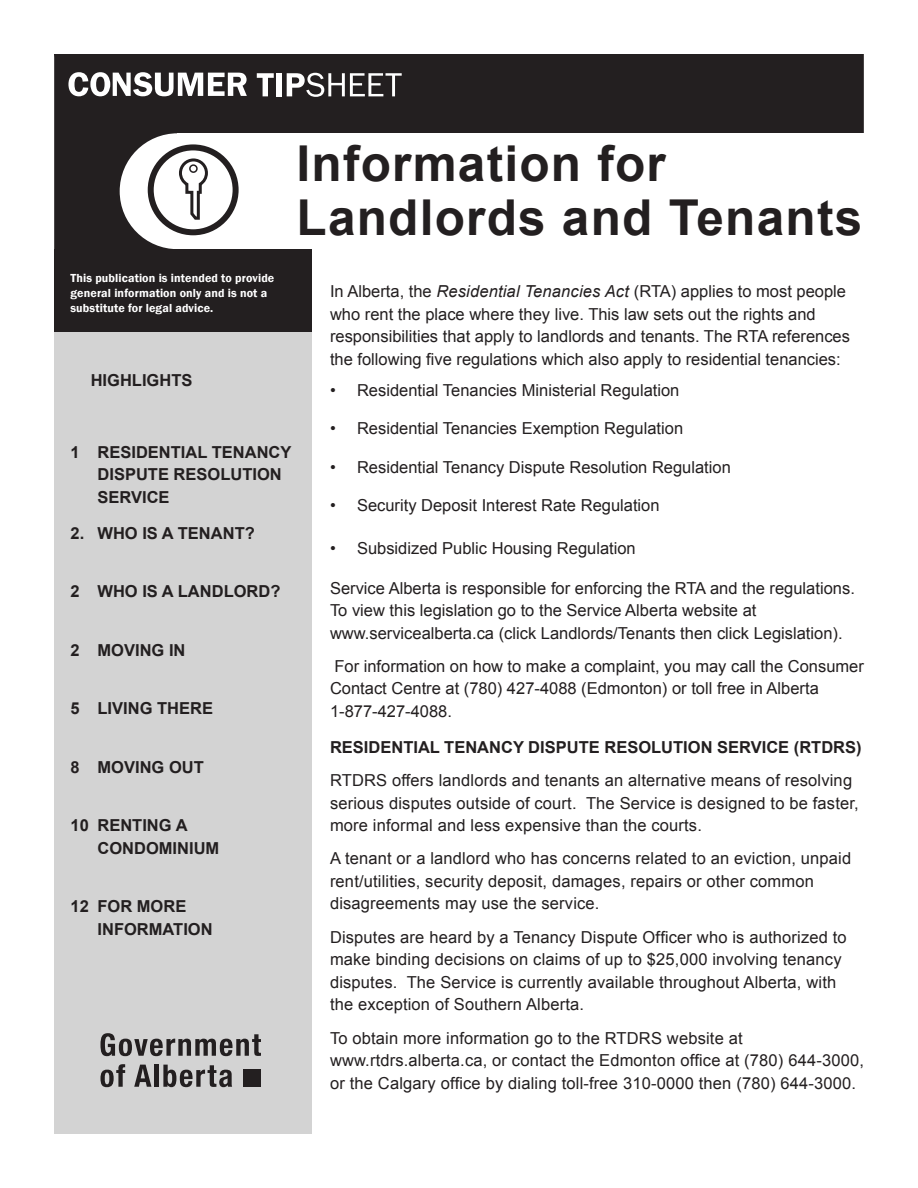
<style>
.page{position:relative;width:918px;height:1188px;background:#fff}
.page>*{position:absolute;margin:0;border:0;box-sizing:border-box;transform-origin:0 0}
.t1{font:700 49.5px/54px "Arial";letter-spacing:.025em;color:#231f20}
.body{font:16.5px/22.5px "Arial";letter-spacing:.01em;color:#231f20}
.key_headings{font:700 16.5px/22.5px "Arial";color:#231f20}
.bullets{font:16.5px "Arial";color:#231f20}
.t2{font:600 12px/15px "Franklin Gothic";letter-spacing:.01em;color:#fff}
.s1{font-style:italic}
</style>
<div class="page">
<div style="left:54px;top:333px;width:258px;height:801px;background:#d3d3d3"></div>
<svg style="left:54px;top:54px;width:810px;height:229px;fill:#231f20"></svg>
<div style="left:120px;top:133px;width:116px;height:116px;background:#fff;border-radius:50%"></div>
<div style="left:178px;top:133px;width:686px;height:116px;background:#fff"></div>
<div style="left:54px;top:249px;width:257px;height:83px;background:#231f20"></div>
<svg style="left:257px;top:73px;width:17px;height:23px"></svg>
<div style="left:276px;top:73px;width:6px;height:23px;background:#fff"></div>
<svg style="left:287px;top:73px;width:115px;height:24px"></svg>
<svg style="left:68px;top:72px;width:179px;height:24px"></svg>
<div style="left:148px;top:144px;width:91px;height:91px;border:6px solid #231f20;border-radius:50%"></div>
<svg style="left:179px;top:158px;width:29px;height:62px"></svg>
<div style="left:189px;top:164px;width:9px;height:9px;border:2px solid #231f20;border-radius:50%"></div>
<svg style="left:100px;top:1064px;width:25px;height:23px"></svg>
<svg style="left:134px;top:1065px;width:17px;height:22px"></svg>
<hr style="left:155px;top:1065px;width:4px;height:22px;background:#231f20">
<svg style="left:163px;top:1065px;width:69px;height:22px"></svg>
<div style="left:244px;top:1069px;width:17px;height:18px;background:#231f20"></div>
<svg style="left:101px;top:1033px;width:160px;height:23px"></svg>
<p class="t1" style="left:297px;top:138px;width:567px">Information for<br>Landlords and Tenants</p>
<p class="t2" style="left:70px;top:271px;width:205px">This publication is intended to provide general information only and is not a substitute for legal advice.</p>
<p class="key_headings" style="left:91px;top:369px;width:103px">HIGHLIGHTS</p>
<p class="key_headings" style="left:98px;top:441px;width:196px;text-indent:-27px">1 RESIDENTIAL TENANCY<br>DISPUTE RESOLUTION<br>SERVICE</p>
<p class="key_headings" style="left:70px;top:522px;width:186px">2. WHO IS A TENANT?</p>
<p class="key_headings" style="left:70px;top:581px;width:211px">2 WHO IS A LANDLORD?</p>
<p class="key_headings" style="left:70px;top:639px;width:117px">2 MOVING IN</p>
<p class="key_headings" style="left:70px;top:698px;width:144px">5 LIVING THERE</p>
<p class="key_headings" style="left:70px;top:756px;width:135px">8 MOVING OUT</p>
<p class="key_headings" style="left:98px;top:815px;width:123px;text-indent:-27px">10 RENTING A<br>CONDOMINIUM</p>
<p class="key_headings" style="left:98px;top:896px;width:117px;text-indent:-27px">12 FOR MORE<br>INFORMATION</p>
<p class="body" style="left:330px;top:280px;width:522px">In Alberta, the <span class="s1">Residential Tenancies Act</span> (RTA) applies to most people who rent the place where they live. This law sets out the rights and responsibilities that apply to landlords and tenants. The RTA references the following five regulations which also apply to residential tenancies:</p>
<p class="bullets" style="left:330px;top:379px;width:351px">• Residential Tenancies Ministerial Regulation</p>
<p class="bullets" style="left:330px;top:418px;width:355px">• Residential Tenancies Exemption Regulation</p>
<p class="bullets" style="left:330px;top:456px;width:402px">• Residential Tenancy Dispute Resolution Regulation</p>
<p class="bullets" style="left:330px;top:494px;width:331px">• Security Deposit Interest Rate Regulation</p>
<p class="bullets" style="left:330px;top:537px;width:307px">• Subsidized Public Housing Regulation</p>
<p class="body" style="left:330px;top:577px;width:526px">Service Alberta is responsible for enforcing the RTA and the regulations.<br>To view this legislation go to the Service Alberta website at www.servicealberta.ca (click Landlords/Tenants then click Legislation).</p>
<p class="body" style="left:330px;top:655px;width:535px">For information on how to make a complaint, you may call the Consumer<br>Contact Centre at (780) 427-4088 (Edmonton) or toll free in Alberta<br>1-877-427-4088.</p>
<p class="key_headings" style="left:330px;top:736px;width:533px">RESIDENTIAL TENANCY DISPUTE RESOLUTION SERVICE (RTDRS)</p>
<p class="body" style="left:330px;top:769px;width:530px">RTDRS offers landlords and tenants an alternative means of resolving serious disputes outside of court. The Service is designed to be faster, more informal and less expensive than the courts.</p>
<p class="body" style="left:330px;top:848px;width:523px">A tenant or a landlord who has concerns related to an eviction, unpaid rent/utilities, security deposit, damages, repairs or other common disagreements may use the service.</p>
<p class="body" style="left:330px;top:926px;width:518px">Disputes are heard by a Tenancy Dispute Officer who is authorized to make binding decisions on claims of up to $25,000 involving tenancy disputes. The Service is currently available throughout Alberta, with the exception of Southern Alberta.</p>
<p class="body" style="left:330px;top:1027px;width:536px">To obtain more information go to the RTDRS website at www.rtdrs.alberta.ca, or contact the Edmonton office at (780) 644-3000, or the Calgary office by dialing toll-free 310-0000 then (780) 644-3000.</p>
</div>
